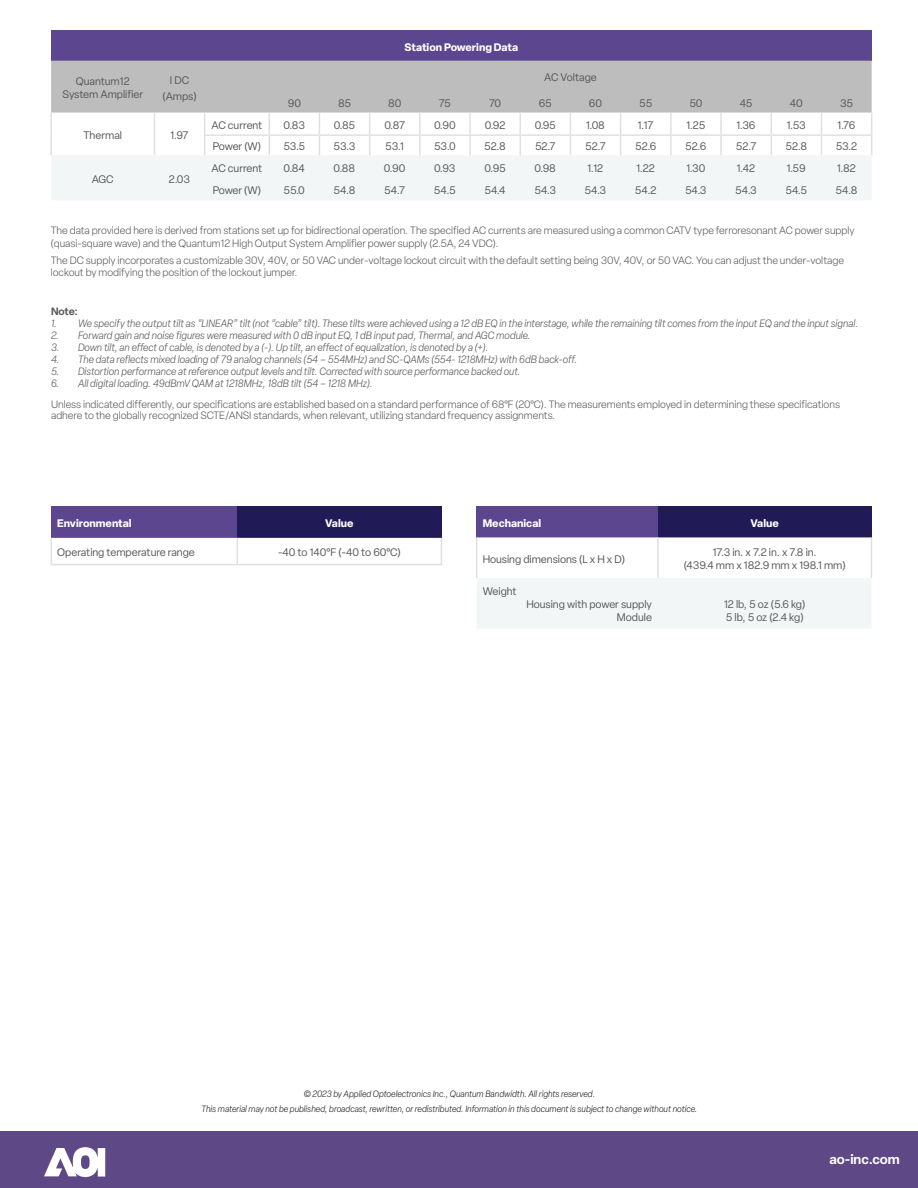
<style>
.page{position:relative;width:918px;height:1188px;background:#fff}
.page>*{position:absolute;margin:0;border:0;box-sizing:border-box;transform-origin:0 0}
.t1{font:600 13.5px "Elza";color:#fff}
.t2{font:10.8px/12.9px "Elza";color:#57585b;text-align:center}
.t3{font:700 10.8px "Elza";color:#fff}
.t4{font:10.8px/12.9px "Elza";letter-spacing:-.02em;color:#57585b}
.t5{font:300 10.5px/12.6px "Elza";color:#57585b}
.t6{font:italic 300 10.5px "Elza";color:#57585b}
.t7{font:600 10.5px "Elza";color:#57585b}
.t8{font:italic 300 9px/15px "Elza";color:#231f20;text-align:center}
</style>
<div class="page">
<div style="left:0;top:1132px;width:918px;height:56px;background:#5f4886"></div>
<svg style="left:44px;top:1147px;width:61px;height:30px"></svg>
<div style="left:51px;top:30px;width:821px;height:31px;background:#5c4690"></div>
<hr style="left:50px;top:113px;width:2px;height:22px;background:#e0e1df">
<hr style="left:50px;top:135px;width:2px;height:20px;background:#e0e1df">
<svg style="left:51px;top:61px;width:821px;height:139px"></svg>
<div style="left:477px;top:506px;width:181px;height:31px;background:#5c4690"></div>
<div style="left:658px;top:506px;width:213px;height:31px;background:#201a57"></div>
<svg style="left:477px;top:537px;width:394px;height:91px"></svg>
<hr style="left:476px;top:537px;width:1px;height:41px;background:#e0e1df">
<hr style="left:657px;top:537px;width:2px;height:41px;background:#e0e1df">
<hr style="left:871px;top:537px;width:1px;height:41px;background:#e0e1df">
<div style="left:51px;top:506px;width:186px;height:32px;background:#5c4690"></div>
<div style="left:237px;top:506px;width:204px;height:32px;background:#201a57"></div>
<svg style="left:51px;top:538px;width:391px;height:26px"></svg>
<hr style="left:51px;top:564px;width:186px;height:1px;background:#e0e1df">
<hr style="left:237px;top:564px;width:205px;height:1px;background:#e0e1df">
<p class="t3" style="left:405px;top:39px;width:115px">Station Powering Data</p>
<p class="t2" style="left:63px;top:75px;width:82px">Quantum12<br>System Amplifier</p>
<p class="t2" style="left:162px;top:72px;width:36px;line-height:16.5px">I DC (Amps)</p>
<p class="t2" style="left:544px;top:70px;width:54px">AC Voltage</p>
<p class="t2" style="left:288px;top:96px;width:15px">90</p>
<p class="t2" style="left:338px;top:96px;width:14px">85</p>
<p class="t2" style="left:388px;top:96px;width:15px">80</p>
<p class="t2" style="left:439px;top:96px;width:14px">75</p>
<p class="t2" style="left:489px;top:96px;width:14px">70</p>
<p class="t2" style="left:539px;top:96px;width:15px">65</p>
<p class="t2" style="left:589px;top:96px;width:15px">60</p>
<p class="t2" style="left:639px;top:96px;width:15px">55</p>
<p class="t2" style="left:689px;top:96px;width:15px">50</p>
<p class="t2" style="left:740px;top:96px;width:14px">45</p>
<p class="t2" style="left:790px;top:96px;width:15px">40</p>
<p class="t2" style="left:840px;top:96px;width:15px">35</p>
<p class="t2" style="left:84px;top:129px;width:40px">Thermal</p>
<p class="t2" style="left:171px;top:129px;width:19px">1.97</p>
<p class="t2" style="left:212px;top:119px;width:52px">AC current</p>
<p class="t2" style="left:284px;top:119px;width:23px">0.83</p>
<p class="t2" style="left:334px;top:119px;width:23px">0.85</p>
<p class="t2" style="left:384px;top:119px;width:22px">0.87</p>
<p class="t2" style="left:434px;top:119px;width:23px">0.90</p>
<p class="t2" style="left:485px;top:119px;width:22px">0.92</p>
<p class="t2" style="left:535px;top:119px;width:23px">0.95</p>
<p class="t2" style="left:586px;top:119px;width:20px">1.08</p>
<p class="t2" style="left:638px;top:119px;width:17px">1.17</p>
<p class="t2" style="left:687px;top:119px;width:20px">1.25</p>
<p class="t2" style="left:737px;top:119px;width:20px">1.36</p>
<p class="t2" style="left:787px;top:119px;width:20px">1.53</p>
<p class="t2" style="left:838px;top:119px;width:19px">1.76</p>
<p class="t2" style="left:213px;top:140px;width:50px">Power (W)</p>
<p class="t2" style="left:283px;top:140px;width:23px">53.5</p>
<p class="t2" style="left:334px;top:140px;width:23px">53.3</p>
<p class="t2" style="left:385px;top:140px;width:20px">53.1</p>
<p class="t2" style="left:434px;top:140px;width:23px">53.0</p>
<p class="t2" style="left:484px;top:140px;width:23px">52.8</p>
<p class="t2" style="left:535px;top:140px;width:22px">52.7</p>
<p class="t2" style="left:585px;top:140px;width:22px">52.7</p>
<p class="t2" style="left:635px;top:140px;width:23px">52.6</p>
<p class="t2" style="left:685px;top:140px;width:23px">52.6</p>
<p class="t2" style="left:736px;top:140px;width:22px">52.7</p>
<p class="t2" style="left:785px;top:140px;width:23px">52.8</p>
<p class="t2" style="left:836px;top:140px;width:23px">53.2</p>
<p class="t2" style="left:92px;top:173px;width:23px">AGC</p>
<p class="t2" style="left:169px;top:173px;width:23px">2.03</p>
<p class="t2" style="left:211px;top:162px;width:52px">AC current</p>
<p class="t2" style="left:284px;top:162px;width:23px">0.84</p>
<p class="t2" style="left:334px;top:162px;width:23px">0.88</p>
<p class="t2" style="left:384px;top:162px;width:23px">0.90</p>
<p class="t2" style="left:434px;top:162px;width:23px">0.93</p>
<p class="t2" style="left:484px;top:162px;width:23px">0.95</p>
<p class="t2" style="left:535px;top:162px;width:23px">0.98</p>
<p class="t2" style="left:588px;top:162px;width:17px">1.12</p>
<p class="t2" style="left:636px;top:162px;width:20px">1.22</p>
<p class="t2" style="left:686px;top:162px;width:20px">1.30</p>
<p class="t2" style="left:737px;top:162px;width:20px">1.42</p>
<p class="t2" style="left:787px;top:162px;width:21px">1.59</p>
<p class="t2" style="left:837px;top:162px;width:20px">1.82</p>
<p class="t2" style="left:213px;top:184px;width:50px">Power (W)</p>
<p class="t2" style="left:284px;top:184px;width:23px">55.0</p>
<p class="t2" style="left:334px;top:184px;width:23px">54.8</p>
<p class="t2" style="left:384px;top:184px;width:22px">54.7</p>
<p class="t2" style="left:434px;top:184px;width:23px">54.5</p>
<p class="t2" style="left:484px;top:184px;width:23px">54.4</p>
<p class="t2" style="left:534px;top:184px;width:23px">54.3</p>
<p class="t2" style="left:585px;top:184px;width:23px">54.3</p>
<p class="t2" style="left:635px;top:184px;width:23px">54.2</p>
<p class="t2" style="left:685px;top:184px;width:23px">54.3</p>
<p class="t2" style="left:735px;top:184px;width:23px">54.3</p>
<p class="t2" style="left:785px;top:184px;width:23px">54.5</p>
<p class="t2" style="left:836px;top:184px;width:23px">54.8</p>
<p class="t5" style="left:51px;top:224px;width:805px">The data provided here is derived from stations set up for bidirectional operation. The specified AC currents are measured using a common CATV type ferroresonant AC power supply (quasi-square wave) and the Quantum12 High Output System Amplifier power supply (2.5A, 24 VDC).</p>
<p class="t5" style="left:51px;top:254px;width:795px">The DC supply incorporates a customizable 30V, 40V, or 50 VAC under-voltage lockout circuit with the default setting being 30V, 40V, or 50 VAC. You can adjust the under-voltage lockout by modifying the position of the lockout jumper.</p>
<p class="t7" style="left:51px;top:303px;width:28px">Note:</p>
<p class="t6" style="left:51px;top:316px;width:809px">1. We specify the output tilt as “LINEAR” tilt (not “cable” tilt). These tilts were achieved using a 12 dB EQ in the interstage, while the remaining tilt comes from the input EQ and the input signal.</p>
<p class="t6" style="left:51px;top:328px;width:481px">2. Forward gain and noise figures were measured with 0 dB input EQ, 1 dB input pad, Thermal, and AGC module.</p>
<p class="t6" style="left:51px;top:340px;width:439px">3. Down tilt, an effect of cable, is denoted by a (-). Up tilt, an effect of equalization, is denoted by a (+).</p>
<p class="t6" style="left:51px;top:352px;width:528px">4. The data reflects mixed loading of 79 analog channels (54 – 554MHz) and SC-QAMs (554- 1218MHz) with 6dB back-off.</p>
<p class="t6" style="left:51px;top:364px;width:471px">5. Distortion performance at reference output levels and tilt. Corrected with source performance backed out.</p>
<p class="t6" style="left:51px;top:376px;width:323px">6. All digital loading. 49dBmV QAM at 1218MHz, 18dB tilt (54 – 1218 MHz).</p>
<p class="t5" style="left:51px;top:399px;width:791px;line-height:10.8px">Unless indicated differently, our specifications are established based on a standard performance of 68°F (20°C). The measurements employed in determining these specifications adhere to the globally recognized SCTE/ANSI standards, when relevant, utilizing standard frequency assignments.</p>
<p class="t3" style="left:57px;top:515px;width:76px">Environmental</p>
<p class="t3" style="left:325px;top:515px;width:30px">Value</p>
<p class="t2" style="left:57px;top:546px;width:139px">Operating temperature range</p>
<p class="t2" style="left:278px;top:546px;width:124px">-40 to 140°F (-40 to 60°C)</p>
<p class="t3" style="left:483px;top:515px;width:60px">Mechanical</p>
<p class="t3" style="left:751px;top:515px;width:30px">Value</p>
<p class="t2" style="left:483px;top:552px;width:144px">Housing dimensions (L x H x D)</p>
<p class="t2" style="left:684px;top:546px;width:164px">17.3 in. x 7.2 in. x 7.8 in.<br>(439.4 mm x 182.9 mm x 198.1 mm)</p>
<p class="t2" style="left:483px;top:585px;width:35px">Weight</p>
<p class="t2" style="left:526px;top:598px;width:127px;text-align:right">Housing with power supply<br>Module</p>
<p class="t4" style="left:724px;top:598px;width:83px">12 lb, 5 oz (5.6 kg)<br>5 lb, 5 oz (2.4 kg)</p>
<p class="t8" style="left:202px;top:1086px;width:497px">© 2023 by Applied Optoelectronics Inc., Quantum Bandwidth. All rights reserved.<br>This material may not be published, broadcast, rewritten, or redistributed. Information in this document is subject to change without notice.</p>
<p class="t1" style="left:829px;top:1150px;width:72px">ao-inc.com</p>
</div>
